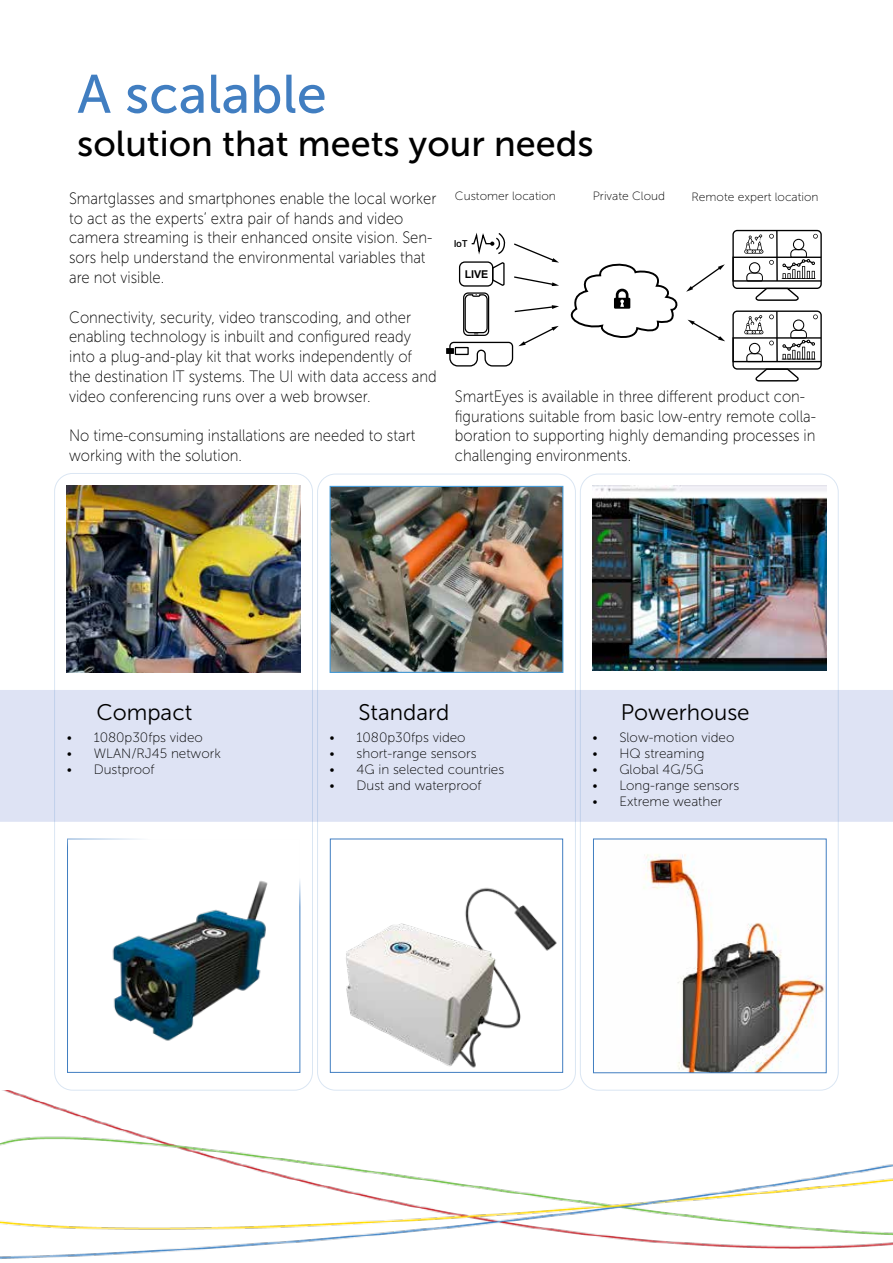
<style>
.page{position:relative;width:893px;height:1263px;background:#fff}
.page>*{position:absolute;margin:0;border:0;box-sizing:border-box;transform-origin:0 0}
.t1{font:54px "Museo Sans 500";color:#417ec1}
.t2{font:36px "Museo Sans 500";color:#000}
.t3{font:22.5px "Museo Sans 300";color:#000}
.t4{font:16.5px/19.8px "Museo Sans 100";color:#000;scale:.9 1}
.t5{font:13.5px "Museo Sans 100";color:#000}
.t6{font:12px "Museo Sans 100";color:#000}
.t7{font:700 10.8px "Arial";color:#000}
.t8{font:600 9.6px "Open Sans";color:#000}
</style>
<div class="page">
<div style="left:0;top:690px;width:893px;height:132px;background:#dee3f4"></div>
<div style="left:54px;top:473px;width:259px;height:617px;border:1px solid #417ec1;border-radius:18px"></div>
<div style="left:317px;top:474px;width:259px;height:616px;border:1px solid #417ec1;border-radius:18px"></div>
<div style="left:580px;top:474px;width:259px;height:616px;border:1px solid #417ec1;border-radius:18px"></div>
<img style="left:332px;top:488px;width:229px;height:183px">
<div style="left:330px;top:486px;width:233px;height:187px;border:1px solid #479ad5"></div>
<img style="left:592px;top:486px;width:234px;height:185px">
<img style="left:0;top:1090px;width:893px;height:169px">
<img style="left:67px;top:486px;width:234px;height:187px">
<img style="left:346px;top:887px;width:211px;height:181px">
<div style="left:330px;top:839px;width:233px;height:233px;border:1px solid #417ec1"></div>
<img style="left:112px;top:881px;width:156px;height:160px">
<div style="left:446px;top:348px;width:8px;height:6px;background:#000"></div>
<svg style="left:688px;top:320px;width:37px;height:21px"></svg>
<svg style="left:686px;top:264px;width:39px;height:28px"></svg>
<svg style="left:732px;top:230px;width:90px;height:71px"></svg>
<svg style="left:732px;top:310px;width:90px;height:71px"></svg>
<svg style="left:449px;top:233px;width:229px;height:134px"></svg>
<img style="left:643px;top:854px;width:181px;height:217px">
<div style="left:593px;top:839px;width:233px;height:234px;border:1px solid #417ec1"></div>
<h1 class="t1" style="left:77px;top:65px;width:251px">A scalable</h1>
<h2 class="t2" style="left:77px;top:124px;width:518px">solution that meets your needs</h2>
<p class="t4" style="left:69px;top:188px;width:410px">Smartglasses and smartphones enable the local worker to act as the experts’ extra pair of hands and video camera streaming is their enhanced onsite vision. Sen&shy;sors help understand the environmental variables that are not visible.</p>
<p class="t4" style="left:69px;top:307px;width:410px">Connectivity, security, video transcoding, and other enabling technology is inbuilt and configured ready into a plug-and-play kit that works independently of the destination IT systems. The UI with data access and video conferencing runs over a web browser.</p>
<p class="t4" style="left:69px;top:426px;width:386px">No time-consuming installations are needed to start working with the solution.</p>
<p class="t6" style="left:455px;top:190px;width:103px">Customer location</p>
<p class="t6" style="left:593px;top:190px;width:74px">Private Cloud</p>
<p class="t6" style="left:691px;top:191px;width:129px">Remote expert location</p>
<p class="t8" style="left:453px;top:236px;width:16px">IoT</p>
<p class="t7" style="left:465px;top:266px;width:25px">LIVE</p>
<p class="t4" style="left:455px;top:386px;width:403px">SmartEyes is available in three different product con&shy;figurations suitable from basic low-entry remote colla&shy;boration to supporting highly demanding processes in challenging environments.</p>
<h3 class="t3" style="left:96px;top:700px;width:97px">Compact</h3>
<h3 class="t3" style="left:359px;top:700px;width:92px">Standard</h3>
<h3 class="t3" style="left:621px;top:700px;width:130px">Powerhouse</h3>
<p class="t5" style="left:67px;top:730px;width:138px">• 1080p30fps video</p>
<p class="t5" style="left:67px;top:746px;width:156px">• WLAN/RJ45 network</p>
<p class="t5" style="left:67px;top:762px;width:90px">• Dustproof</p>
<p class="t5" style="left:330px;top:730px;width:138px">• 1080p30fps video</p>
<p class="t5" style="left:330px;top:746px;width:149px">• short-range sensors</p>
<p class="t5" style="left:330px;top:762px;width:176px">• 4G in selected countries</p>
<p class="t5" style="left:330px;top:778px;width:154px">• Dust and waterproof</p>
<p class="t5" style="left:592px;top:730px;width:144px">• Slow-motion video</p>
<p class="t5" style="left:592px;top:746px;width:114px">• HQ streaming</p>
<p class="t5" style="left:592px;top:762px;width:113px">• Global 4G/5G</p>
<p class="t5" style="left:592px;top:778px;width:148px">• Long-range sensors</p>
<p class="t5" style="left:592px;top:795px;width:132px">• Extreme weather</p>
</div>
